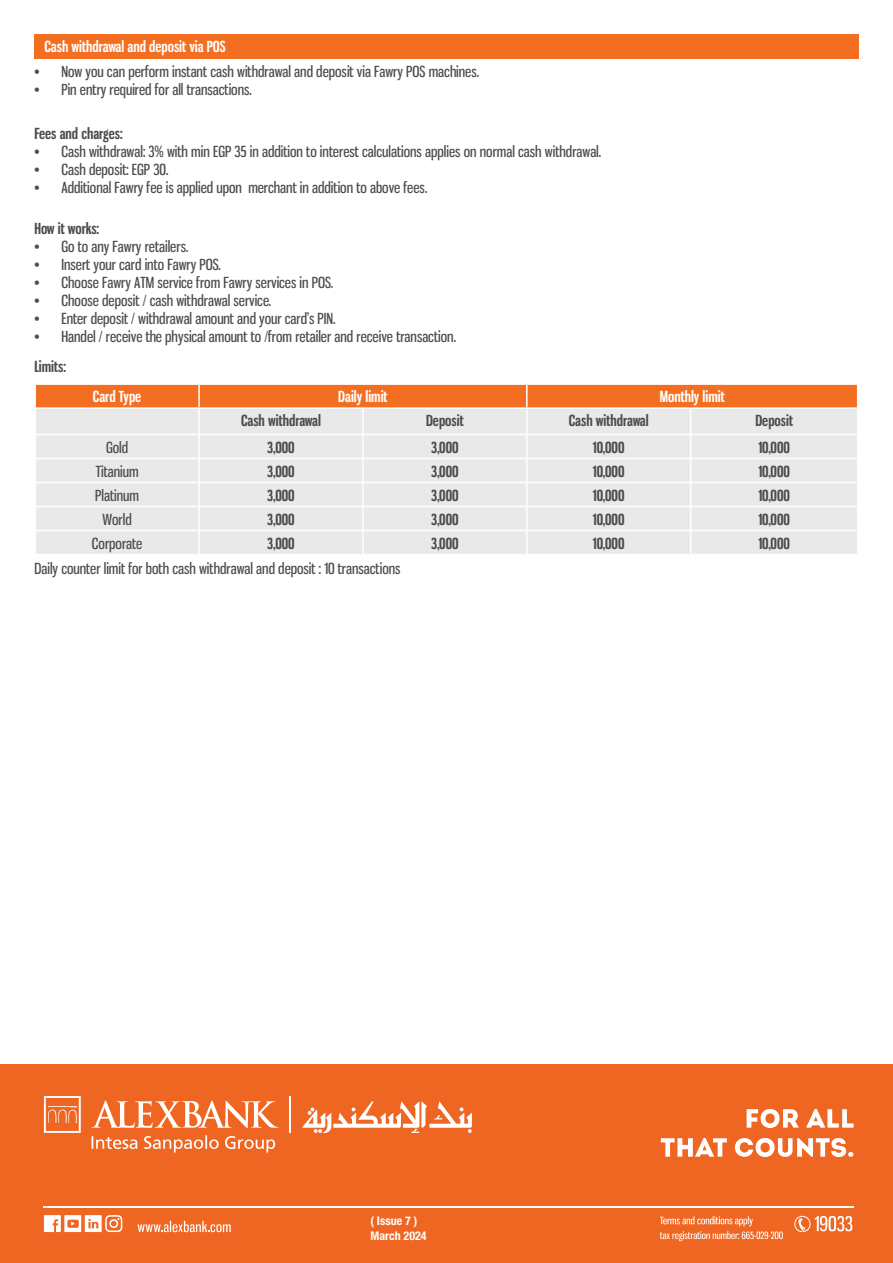
<style>
.page{position:relative;width:893px;height:1263px;background:#fff}
.page>*{position:absolute;margin:0;border:0;box-sizing:border-box;transform-origin:0 0}
.t1{font:15px "Gnuolane";color:#4c4c4c}
.t2{font:700 15px "Gnuolane Rg";color:#4c4c4c}
.t3{font:700 15px "Gnuolane Rg";color:#fff}
.t4{font:700 condensed 12px/14.4px "Helvetica Neue LT Pro";color:#fff}
</style>
<div class="page">
<div style="left:0;top:1064px;width:893px;height:199px;background:#ef6622"></div>
<hr style="left:43px;top:1206px;width:811px;height:1px;background:#fff">
<svg style="left:44px;top:1215px;width:78px;height:17px"></svg>
<hr style="left:289px;top:1096px;width:2px;height:37px;background:#fff">
<svg style="left:302px;top:1101px;width:170px;height:32px"></svg>
<svg style="left:92px;top:1100px;width:186px;height:28px"></svg>
<svg style="left:44px;top:1096px;width:37px;height:37px"></svg>
<svg style="left:92px;top:1135px;width:183px;height:17px"></svg>
<svg style="left:138px;top:1221px;width:93px;height:11px"></svg>
<svg style="left:794px;top:1216px;width:58px;height:16px"></svg>
<svg style="left:661px;top:1138px;width:66px;height:19px"></svg>
<svg style="left:735px;top:1109px;width:118px;height:48px"></svg>
<svg style="left:660px;top:1216px;width:123px;height:25px"></svg>
<svg style="left:35px;top:384px;width:823px;height:170px;background:#ebdad0"></svg>
<hr style="left:34px;top:407px;width:165px;height:2px;background:#fff">
<hr style="left:199px;top:407px;width:164px;height:2px;background:#fff">
<hr style="left:363px;top:407px;width:164px;height:2px;background:#fff">
<hr style="left:527px;top:407px;width:164px;height:2px;background:#fff">
<hr style="left:691px;top:407px;width:167px;height:2px;background:#fff">
<div style="left:34px;top:35px;width:824px;height:24px;background:#f36e21"></div>
<p class="t3" style="left:44px;top:37px;width:183px">Cash withdrawal and deposit via POS</p>
<p class="t1" style="left:34px;top:61px;width:446px">• Now you can perform instant cash withdrawal and deposit via Fawry POS machines.</p>
<p class="t1" style="left:34px;top:79px;width:219px">• Pin entry required for all transactions.</p>
<p class="t2" style="left:34px;top:124px;width:90px">Fees and charges:</p>
<p class="t1" style="left:34px;top:141px;width:568px">• Cash withdrawal: 3% with min EGP 35 in addition to interest calculations applies on normal cash withdrawal.</p>
<p class="t1" style="left:34px;top:159px;width:135px">• Cash deposit: EGP 30.</p>
<p class="t1" style="left:34px;top:177px;width:394px">• Additional Fawry fee is applied upon merchant in addition to above fees.</p>
<p class="t2" style="left:34px;top:220px;width:66px">How it works:</p>
<p class="t1" style="left:34px;top:236px;width:155px">• Go to any Fawry retailers.</p>
<p class="t1" style="left:34px;top:254px;width:188px">• Insert your card into Fawry POS.</p>
<p class="t1" style="left:34px;top:272px;width:300px">• Choose Fawry ATM service from Fawry services in POS.</p>
<p class="t1" style="left:34px;top:290px;width:238px">• Choose deposit / cash withdrawal service.</p>
<p class="t1" style="left:34px;top:308px;width:303px">• Enter deposit / withdrawal amount and your card’s PIN.</p>
<p class="t1" style="left:34px;top:326px;width:423px">• Handel / receive the physical amount to /from retailer and receive transaction.</p>
<p class="t2" style="left:34px;top:358px;width:33px">Limits:</p>
<p class="t3" style="left:93px;top:387px;width:50px">Card Type</p>
<p class="t3" style="left:338px;top:387px;width:51px">Daily limit</p>
<p class="t3" style="left:660px;top:387px;width:67px">Monthly limit</p>
<p class="t2" style="left:241px;top:411px;width:81px">Cash withdrawal</p>
<p class="t2" style="left:426px;top:411px;width:39px">Deposit</p>
<p class="t2" style="left:569px;top:411px;width:81px">Cash withdrawal</p>
<p class="t2" style="left:755px;top:411px;width:39px">Deposit</p>
<p class="t1" style="left:106px;top:436px;width:24px">Gold</p>
<p class="t2" style="left:267px;top:438px;width:29px">3,000</p>
<p class="t2" style="left:431px;top:438px;width:29px">3,000</p>
<p class="t2" style="left:593px;top:438px;width:33px">10,000</p>
<p class="t2" style="left:758px;top:438px;width:33px">10,000</p>
<p class="t1" style="left:96px;top:460px;width:44px">Titanium</p>
<p class="t2" style="left:267px;top:462px;width:29px">3,000</p>
<p class="t2" style="left:431px;top:462px;width:29px">3,000</p>
<p class="t2" style="left:593px;top:462px;width:33px">10,000</p>
<p class="t2" style="left:758px;top:462px;width:33px">10,000</p>
<p class="t1" style="left:95px;top:484px;width:45px">Platinum</p>
<p class="t2" style="left:267px;top:486px;width:29px">3,000</p>
<p class="t2" style="left:431px;top:486px;width:29px">3,000</p>
<p class="t2" style="left:593px;top:486px;width:33px">10,000</p>
<p class="t2" style="left:758px;top:486px;width:33px">10,000</p>
<p class="t1" style="left:102px;top:508px;width:31px">World</p>
<p class="t2" style="left:267px;top:510px;width:29px">3,000</p>
<p class="t2" style="left:431px;top:510px;width:29px">3,000</p>
<p class="t2" style="left:593px;top:510px;width:33px">10,000</p>
<p class="t2" style="left:758px;top:510px;width:33px">10,000</p>
<p class="t1" style="left:92px;top:532px;width:52px">Corporate</p>
<p class="t2" style="left:267px;top:534px;width:29px">3,000</p>
<p class="t2" style="left:431px;top:534px;width:29px">3,000</p>
<p class="t2" style="left:593px;top:534px;width:33px">10,000</p>
<p class="t2" style="left:758px;top:534px;width:33px">10,000</p>
<p class="t1" style="left:34px;top:557px;width:368px">Daily counter limit for both cash withdrawal and deposit : 10 transactions</p>
<p class="t4" style="left:370px;top:1213px;width:58px">( Issue 7 )<br>March 2024</p>
</div>
